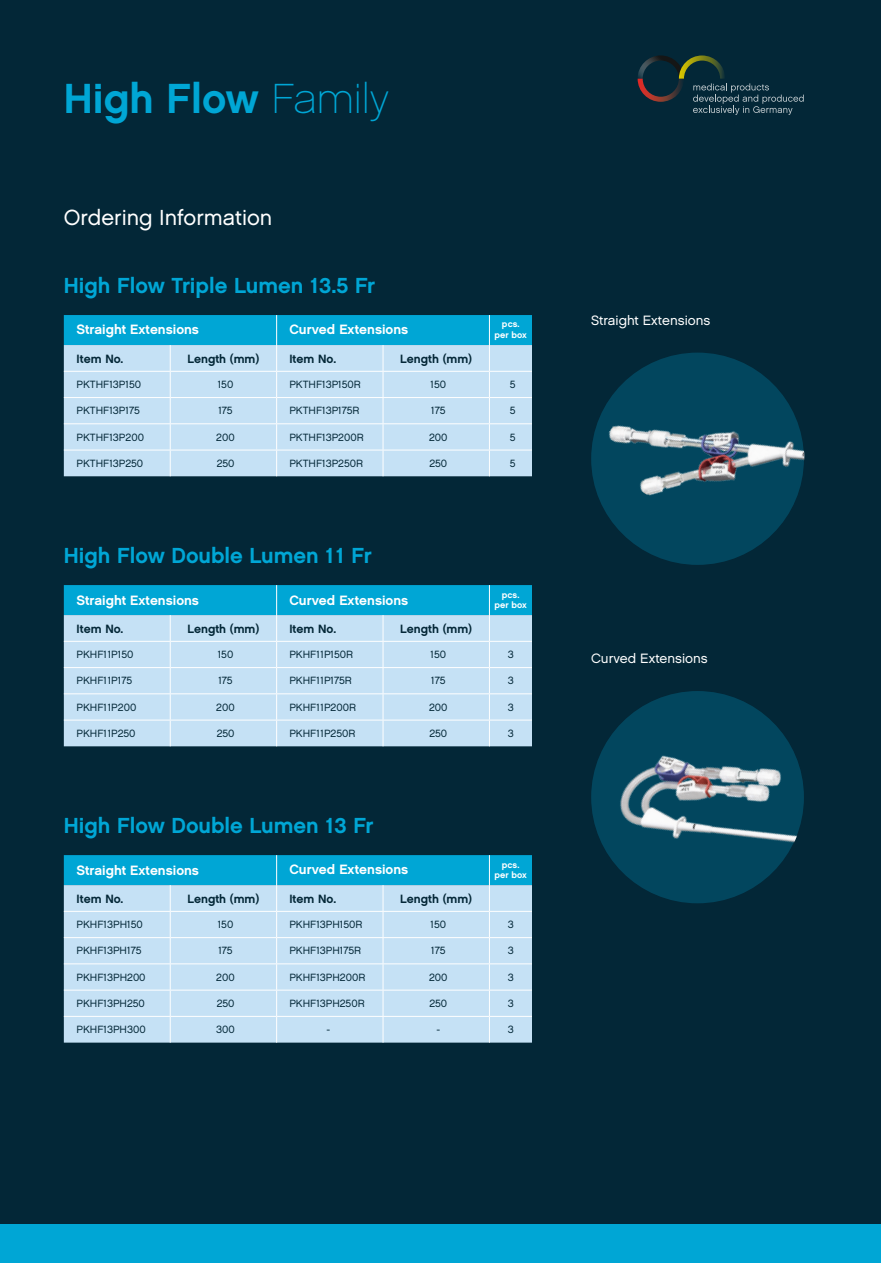
<style>
.page{position:relative;width:881px;height:1263px;background:#fff}
.page>*{position:absolute;margin:0;border:0;box-sizing:border-box;transform-origin:0 0}
.t1{font:42px "Chalet New York Nineteen Sixty";color:#00a6d5}
.t2{font:21.75px "Chalet New York Nineteen Sixty";color:#00a6d5}
.t3{font:21.75px "Chalet London Nineteen Sixty";color:#fff}
.t4{font:13.5px "Chalet New York Nineteen Sixty";color:#fff}
.t5{font:13.5px "Chalet London Nineteen Sixty";color:#fff}
.t6{font:12px "Chalet New York Nineteen Sixty";color:#032737}
.t7{font:10.5px "Chalet London Nineteen Sixty";color:#032737}
.t8{font:9px/10.5px "Chalet New York Nineteen Sixty";color:#fff;text-align:center}
.s1{font-family:"Chalet Paris Nineteen Sixty"}
</style>
<div class="page">
<div style="left:0;top:0;width:880px;height:1263px;background:#032737"></div>
<hr style="left:880px;top:0;width:1px;height:1263px;background:#032737">
<div style="left:0;top:1225px;width:880px;height:38px;background:#00a6d5"></div>
<img style="left:591px;top:353px;width:213px;height:203px">
<svg style="left:64px;top:315px;width:467px;height:161px;background:#a2d6ef"></svg>
<hr style="left:276px;top:315px;width:1px;height:30px;background:#fff">
<hr style="left:489px;top:315px;width:1px;height:30px;background:#fff">
<img style="left:591px;top:691px;width:213px;height:212px">
<svg style="left:64px;top:585px;width:467px;height:161px;background:#a2d6ef"></svg>
<hr style="left:276px;top:585px;width:1px;height:30px;background:#fff">
<hr style="left:489px;top:585px;width:1px;height:30px;background:#fff">
<svg style="left:64px;top:855px;width:467px;height:188px;background:#a6d7ef"></svg>
<hr style="left:276px;top:855px;width:1px;height:30px;background:#fff">
<hr style="left:489px;top:855px;width:1px;height:30px;background:#fff">
<hr style="left:64px;top:1016px;width:106px;height:1px;background:#fff">
<hr style="left:170px;top:1016px;width:106px;height:1px;background:#fff">
<hr style="left:276px;top:1016px;width:107px;height:1px;background:#fff">
<hr style="left:383px;top:1016px;width:106px;height:1px;background:#fff">
<hr style="left:489px;top:1016px;width:42px;height:1px;background:#fff">
<svg style="left:637px;top:55px;width:166px;height:60px"></svg>
<h1 class="t1" style="left:64px;top:72px;width:326px">High Flow <span class="s1">Family</span></h1>
<h2 class="t3" style="left:64px;top:204px;width:210px">Ordering Information</h2>
<h2 class="t2" style="left:64px;top:272px;width:313px">High Flow Triple Lumen 13.5 Fr</h2>
<p class="t4" style="left:77px;top:321px;width:124px">Straight Extensions</p>
<p class="t4" style="left:289px;top:321px;width:120px">Curved Extensions</p>
<p class="t8" style="left:494px;top:319px;width:34px">pcs. per box</p>
<p class="t6" style="left:77px;top:352px;width:48px">Item No.</p>
<p class="t6" style="left:187px;top:352px;width:73px">Length (mm)</p>
<p class="t6" style="left:289px;top:352px;width:48px">Item No.</p>
<p class="t6" style="left:400px;top:352px;width:73px">Length (mm)</p>
<p class="t7" style="left:77px;top:378px;width:66px">PKTHF13P150</p>
<p class="t7" style="left:218px;top:378px;width:17px">150</p>
<p class="t7" style="left:289px;top:378px;width:73px">PKTHF13P150R</p>
<p class="t7" style="left:430px;top:378px;width:17px">150</p>
<p class="t7" style="left:509px;top:378px;width:7px">5</p>
<p class="t7" style="left:77px;top:404px;width:65px">PKTHF13P175</p>
<p class="t7" style="left:218px;top:404px;width:16px">175</p>
<p class="t7" style="left:289px;top:404px;width:72px">PKTHF13P175R</p>
<p class="t7" style="left:431px;top:404px;width:16px">175</p>
<p class="t7" style="left:510px;top:404px;width:7px">5</p>
<p class="t7" style="left:77px;top:430px;width:69px">PKTHF13P200</p>
<p class="t7" style="left:216px;top:430px;width:20px">200</p>
<p class="t7" style="left:289px;top:430px;width:76px">PKTHF13P200R</p>
<p class="t7" style="left:429px;top:430px;width:20px">200</p>
<p class="t7" style="left:510px;top:430px;width:7px">5</p>
<p class="t7" style="left:77px;top:457px;width:68px">PKTHF13P250</p>
<p class="t7" style="left:216px;top:457px;width:19px">250</p>
<p class="t7" style="left:289px;top:457px;width:75px">PKTHF13P250R</p>
<p class="t7" style="left:429px;top:457px;width:19px">250</p>
<p class="t7" style="left:510px;top:457px;width:7px">5</p>
<h2 class="t2" style="left:64px;top:542px;width:309px">High Flow Double Lumen 11 Fr</h2>
<p class="t4" style="left:77px;top:592px;width:124px">Straight Extensions</p>
<p class="t4" style="left:289px;top:592px;width:120px">Curved Extensions</p>
<p class="t8" style="left:494px;top:589px;width:34px">pcs. per box</p>
<p class="t6" style="left:77px;top:622px;width:48px">Item No.</p>
<p class="t6" style="left:187px;top:622px;width:73px">Length (mm)</p>
<p class="t6" style="left:289px;top:622px;width:48px">Item No.</p>
<p class="t6" style="left:400px;top:622px;width:73px">Length (mm)</p>
<p class="t7" style="left:77px;top:648px;width:58px">PKHF11P150</p>
<p class="t7" style="left:218px;top:648px;width:17px">150</p>
<p class="t7" style="left:289px;top:648px;width:65px">PKHF11P150R</p>
<p class="t7" style="left:430px;top:648px;width:17px">150</p>
<p class="t7" style="left:507px;top:648px;width:7px">3</p>
<p class="t7" style="left:77px;top:674px;width:57px">PKHF11P175</p>
<p class="t7" style="left:218px;top:674px;width:16px">175</p>
<p class="t7" style="left:289px;top:674px;width:64px">PKHF11P175R</p>
<p class="t7" style="left:431px;top:674px;width:16px">175</p>
<p class="t7" style="left:507px;top:674px;width:7px">3</p>
<p class="t7" style="left:77px;top:700px;width:61px">PKHF11P200</p>
<p class="t7" style="left:216px;top:700px;width:20px">200</p>
<p class="t7" style="left:289px;top:700px;width:68px">PKHF11P200R</p>
<p class="t7" style="left:429px;top:700px;width:20px">200</p>
<p class="t7" style="left:507px;top:700px;width:7px">3</p>
<p class="t7" style="left:77px;top:727px;width:60px">PKHF11P250</p>
<p class="t7" style="left:216px;top:727px;width:19px">250</p>
<p class="t7" style="left:289px;top:727px;width:67px">PKHF11P250R</p>
<p class="t7" style="left:429px;top:727px;width:19px">250</p>
<p class="t7" style="left:507px;top:727px;width:7px">3</p>
<h2 class="t2" style="left:64px;top:812px;width:311px">High Flow Double Lumen 13 Fr</h2>
<p class="t4" style="left:77px;top:862px;width:124px">Straight Extensions</p>
<p class="t4" style="left:289px;top:861px;width:120px">Curved Extensions</p>
<p class="t8" style="left:494px;top:859px;width:34px">pcs. per box</p>
<p class="t6" style="left:77px;top:892px;width:48px">Item No.</p>
<p class="t6" style="left:187px;top:892px;width:73px">Length (mm)</p>
<p class="t6" style="left:289px;top:892px;width:48px">Item No.</p>
<p class="t6" style="left:400px;top:892px;width:73px">Length (mm)</p>
<p class="t7" style="left:77px;top:918px;width:68px">PKHF13PH150</p>
<p class="t7" style="left:218px;top:918px;width:17px">150</p>
<p class="t7" style="left:289px;top:918px;width:75px">PKHF13PH150R</p>
<p class="t7" style="left:430px;top:918px;width:17px">150</p>
<p class="t7" style="left:507px;top:918px;width:7px">3</p>
<p class="t7" style="left:77px;top:944px;width:66px">PKHF13PH175</p>
<p class="t7" style="left:218px;top:944px;width:16px">175</p>
<p class="t7" style="left:289px;top:944px;width:73px">PKHF13PH175R</p>
<p class="t7" style="left:431px;top:944px;width:16px">175</p>
<p class="t7" style="left:507px;top:944px;width:7px">3</p>
<p class="t7" style="left:77px;top:970px;width:70px">PKHF13PH200</p>
<p class="t7" style="left:216px;top:970px;width:20px">200</p>
<p class="t7" style="left:289px;top:970px;width:77px">PKHF13PH200R</p>
<p class="t7" style="left:429px;top:970px;width:20px">200</p>
<p class="t7" style="left:507px;top:970px;width:7px">3</p>
<p class="t7" style="left:77px;top:997px;width:70px">PKHF13PH250</p>
<p class="t7" style="left:216px;top:997px;width:19px">250</p>
<p class="t7" style="left:289px;top:997px;width:77px">PKHF13PH250R</p>
<p class="t7" style="left:429px;top:997px;width:19px">250</p>
<p class="t7" style="left:507px;top:997px;width:7px">3</p>
<p class="t7" style="left:77px;top:1023px;width:71px">PKHF13PH300</p>
<p class="t7" style="left:216px;top:1023px;width:20px">300</p>
<p class="t7" style="left:326px;top:1023px;width:5px">-</p>
<p class="t7" style="left:436px;top:1023px;width:5px">-</p>
<p class="t7" style="left:507px;top:1023px;width:7px">3</p>
<p class="t5" style="left:591px;top:312px;width:121px">Straight Extensions</p>
<p class="t5" style="left:591px;top:650px;width:118px">Curved Extensions</p>
</div>
